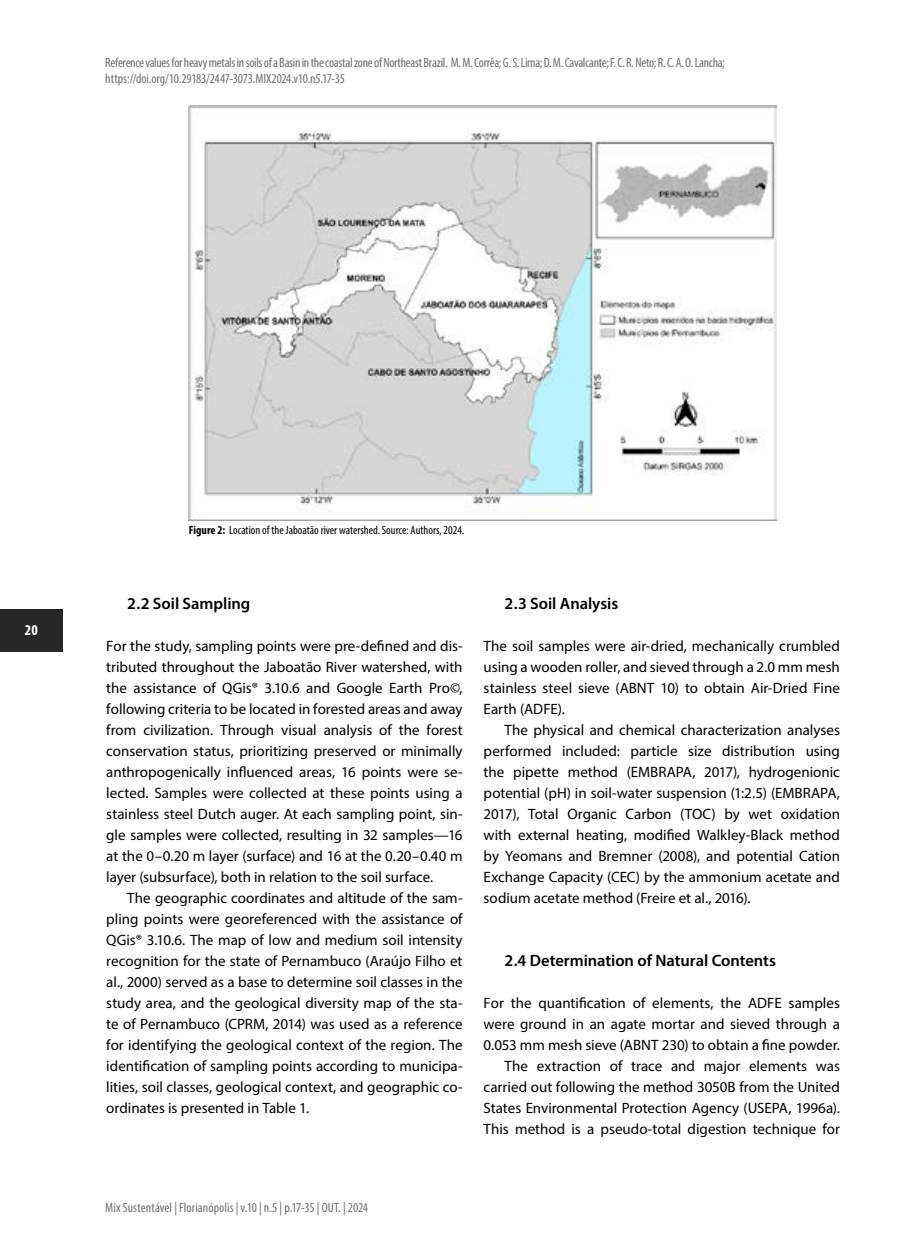
<style>
.page{position:relative;width:903px;height:1260px;background:#fff}
.page>*{position:absolute;margin:0;border:0;box-sizing:border-box;transform-origin:0 0}
.t1{font:600 16.5px "Myriad Pro";letter-spacing:-.005em;color:#000}
.t2{font:15px/21px "Myriad Pro";color:#000;text-align:justify}
.t3{font:700 condensed 15px "Myriad Pro";color:#fff}
.t4{font:condensed 13.5px/16.5px "Myriad Pro";letter-spacing:-.02em;color:#706f6f}
.t5{font:condensed 13.5px "Myriad Pro";letter-spacing:.005em;color:#706f6f}
.t6{font:condensed 12px "Myriad Pro";color:#000}
.s1{font-weight:700}
</style>
<div class="page">
<div style="left:0;top:609px;width:63px;height:43px;background:#282727"></div>
<img style="left:189px;top:105px;width:588px;height:416px">
<p class="t4" style="left:105px;top:54px;width:621px">Reference values for heavy metals in soils of a Basin in the coastal zone of Northeast Brazil. M. M. Corrêa; G. S. Lima; D. M. Cavalcante; F. C. R. Neto; R. C. A. O. Lancha; https://doi.org/10.29183/2447-3073.MIX2024.v10.n5.17-35</p>
<p class="t3" style="left:25px;top:620px;width:14px">20</p>
<p class="t6" style="left:189px;top:523px;width:277px"><span class="s1">Figure 2:</span> Location of the Jaboatão river watershed. Source: Authors, 2024.</p>
<p class="t1" style="left:127px;top:593px;width:125px">2.2 Soil Sampling</p>
<p class="t2" style="left:106px;top:635px;width:358px">For the study, sampling points were pre-defined and dis&shy;tributed throughout the Jaboatão River watershed, with the assistance of QGis® 3.10.6 and Google Earth Pro©, following criteria to be located in forested areas and away from civilization. Through visual analysis of the forest conservation status, prioritizing preserved or minimally anthropogenically influenced areas, 16 points were se&shy;lected. Samples were collected at these points using a stainless steel Dutch auger. At each sampling point, sin&shy;gle samples were collected, resulting in 32 samples—16 at the 0–0.20 m layer (surface) and 16 at the 0.20–0.40 m layer (subsurface), both in relation to the soil surface.</p>
<p class="t2" style="left:106px;top:887px;width:358px;text-indent:21px">The geographic coordinates and altitude of the sam&shy;pling points were georeferenced with the assistance of QGis® 3.10.6. The map of low and medium soil intensity recognition for the state of Pernambuco (Araújo Filho et al., 2000) served as a base to determine soil classes in the study area, and the geological diversity map of the sta&shy;te of Pernambuco (CPRM, 2014) was used as a reference for identifying the geological context of the region. The identification of sampling points according to municipa&shy;lities, soil classes, geological context, and geographic co&shy;ordinates is presented in Table 1.</p>
<p class="t1" style="left:505px;top:593px;width:115px">2.3 Soil Analysis</p>
<p class="t2" style="left:484px;top:635px;width:358px">The soil samples were air-dried, mechanically crumbled using a wooden roller, and sieved through a 2.0 mm mesh stainless steel sieve (ABNT 10) to obtain Air-Dried Fine Earth (ADFE).</p>
<p class="t2" style="left:484px;top:719px;width:358px;text-indent:21px">The physical and chemical characterization analyses performed included: particle size distribution using the pipette method (EMBRAPA, 2017), hydrogenionic potential (pH) in soil-water suspension (1:2.5) (EMBRAPA, 2017), Total Organic Carbon (TOC) by wet oxidation with external heating, modified Walkley-Black method by Yeomans and Bremner (2008), and potential Cation Exchange Capacity (CEC) by the ammonium acetate and sodium acetate method (Freire et al., 2016).</p>
<p class="t1" style="left:505px;top:950px;width:273px">2.4 Determination of Natural Contents</p>
<p class="t2" style="left:484px;top:992px;width:358px;text-align:right">For the quantification of elements, the ADFE samples were ground in an agate mortar and sieved through a 0.053 mm mesh sieve (ABNT 230) to obtain a fine powder.<br>The extraction of trace and major elements was carried out following the method 3050B from the United States Environmental Protection Agency (USEPA, 1996a).<br>This method is a pseudo-total digestion technique for</p>
<p class="t5" style="left:105px;top:1200px;width:264px">Mix Sustentável | Florianópolis | v.10 | n.5 | p.17-35 | OUT. | 2024</p>
</div>
